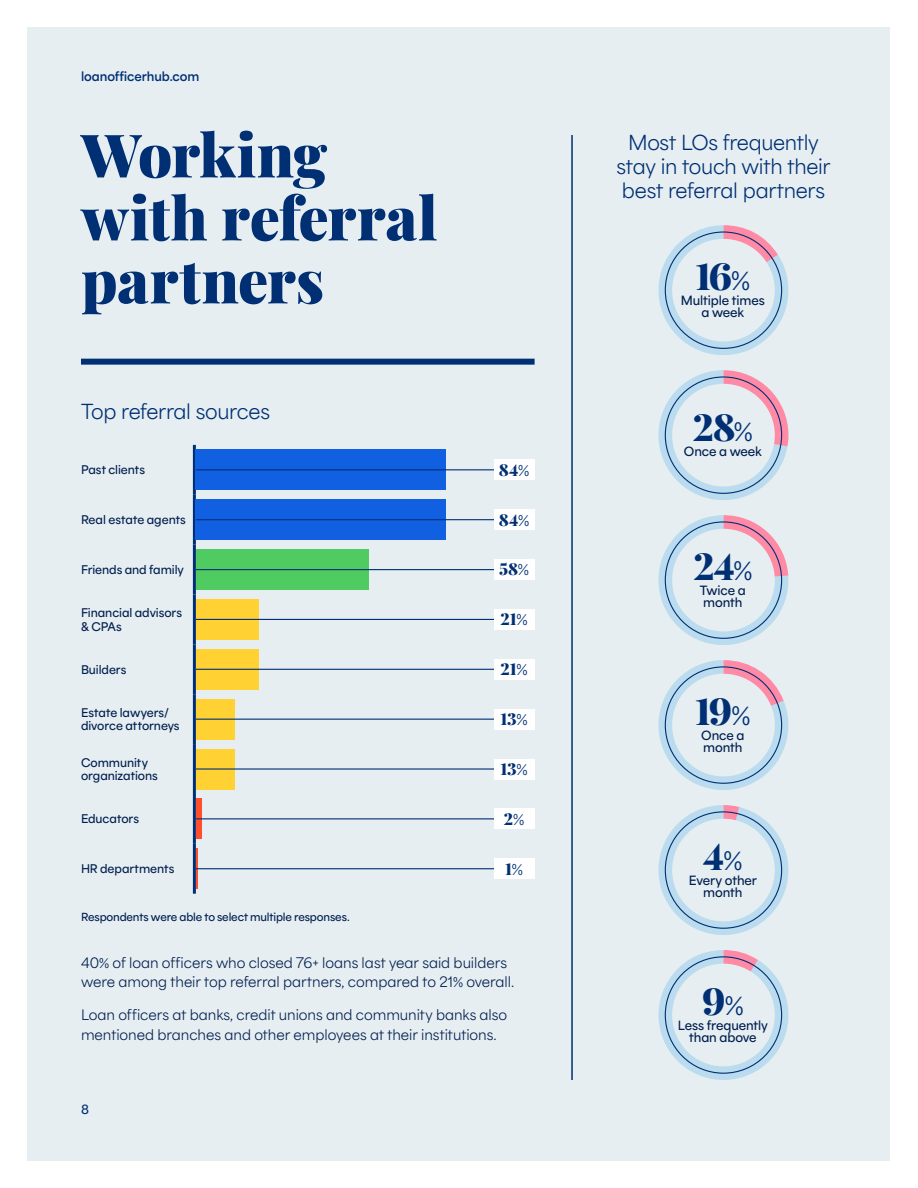
<style>
.page{position:relative;width:918px;height:1188px;background:#fff}
.page>*{position:absolute;margin:0;border:0;box-sizing:border-box;transform-origin:0 0}
.t1{font:900 60px/63px "Playfair Display";letter-spacing:-.005em;color:#003073}
.t2{font:900 37.5px "Playfair Display";letter-spacing:-.045em;color:#003073}
.t3{font:19.5px/24px "Area Normal";letter-spacing:-.015em;color:#003073;text-align:center}
.t4{font:900 16.5px "Playfair Display";letter-spacing:-.01em;color:#003073}
.t5{font:13.5px/19.5px "Area Normal";letter-spacing:-.005em;color:#001e4e}
.t6{font:600 12px/12px "Area Normal";letter-spacing:-.005em;color:#001e4e;text-align:center}
.Footer___Page_Number{font:700 12px "Area Normal";letter-spacing:-.01em;color:#003073}
.Footer___Page_Number-2{font:600 12px "Area Normal";color:#003073}
.t7{font:600 11.25px/13.5px "Area Normal";letter-spacing:-.005em;color:#001e4e}
.t8{font:600 10.5px "Area Normal";letter-spacing:-.015em;color:#001e4e}
.s1{font-family:"Area Normal";font-weight:400;font-size:25.5px}
.s2{font-family:"Area Normal";font-weight:400;font-size:15px}
</style>
<div class="page">
<div style="left:27px;top:27px;width:863px;height:1134px;background:#e6eef2"></div>
<hr style="left:571px;top:135px;width:2px;height:945px;background:#003073">
<div style="left:81px;top:359px;width:454px;height:6px;background:#003073"></div>
<hr style="left:193px;top:445px;width:3px;height:50px;background:#003073">
<hr style="left:193px;top:495px;width:3px;height:50px;background:#003073">
<hr style="left:193px;top:545px;width:3px;height:49px;background:#003073">
<hr style="left:193px;top:594px;width:3px;height:50px;background:#003073">
<hr style="left:193px;top:644px;width:3px;height:50px;background:#003073">
<hr style="left:193px;top:694px;width:3px;height:50px;background:#003073">
<hr style="left:193px;top:744px;width:3px;height:50px;background:#003073">
<hr style="left:193px;top:794px;width:3px;height:50px;background:#003073">
<hr style="left:193px;top:844px;width:3px;height:50px;background:#003073">
<div style="left:196px;top:450px;width:250px;height:40px;background:#1260e2"></div>
<hr style="left:196px;top:469px;width:337px;height:1px;background:#003073">
<div style="left:494px;top:460px;width:40px;height:20px;background:#fff"></div>
<div style="left:196px;top:499px;width:250px;height:41px;background:#1260e2"></div>
<hr style="left:196px;top:519px;width:337px;height:1px;background:#003073">
<div style="left:494px;top:510px;width:40px;height:20px;background:#fff"></div>
<div style="left:196px;top:549px;width:173px;height:41px;background:#4fcb62"></div>
<hr style="left:196px;top:569px;width:337px;height:1px;background:#003073">
<div style="left:494px;top:559px;width:40px;height:21px;background:#fff"></div>
<div style="left:196px;top:599px;width:62px;height:41px;background:#ffd133"></div>
<hr style="left:196px;top:619px;width:337px;height:1px;background:#003073">
<div style="left:494px;top:609px;width:40px;height:21px;background:#fff"></div>
<div style="left:196px;top:649px;width:62px;height:41px;background:#ffd133"></div>
<hr style="left:196px;top:669px;width:337px;height:1px;background:#003073">
<div style="left:494px;top:659px;width:40px;height:20px;background:#fff"></div>
<div style="left:196px;top:699px;width:39px;height:40px;background:#ffd133"></div>
<hr style="left:196px;top:719px;width:337px;height:1px;background:#003073">
<div style="left:494px;top:709px;width:40px;height:20px;background:#fff"></div>
<div style="left:196px;top:749px;width:39px;height:40px;background:#ffd133"></div>
<hr style="left:196px;top:768px;width:337px;height:2px;background:#003073">
<div style="left:494px;top:759px;width:40px;height:20px;background:#fff"></div>
<div style="left:196px;top:799px;width:6px;height:40px;background:#ff4f2e"></div>
<hr style="left:196px;top:818px;width:337px;height:1px;background:#003073">
<div style="left:494px;top:809px;width:40px;height:20px;background:#fff"></div>
<hr style="left:196px;top:848px;width:2px;height:41px;background:#ff4f2e">
<hr style="left:196px;top:868px;width:337px;height:1px;background:#003073">
<div style="left:494px;top:859px;width:40px;height:20px;background:#fff"></div>
<svg style="left:658px;top:515px;width:131px;height:130px"></svg>
<div style="left:672px;top:529px;width:103px;height:102px;background:#e6eef2;border-radius:50%"></div>
<svg style="left:658px;top:370px;width:130px;height:130px"></svg>
<div style="left:672px;top:384px;width:103px;height:102px;background:#e6eef2;border-radius:50%"></div>
<svg style="left:658px;top:225px;width:131px;height:130px"></svg>
<div style="left:672px;top:239px;width:103px;height:103px;background:#e6eef2;border-radius:50%"></div>
<svg style="left:658px;top:660px;width:131px;height:130px"></svg>
<div style="left:672px;top:674px;width:103px;height:102px;background:#e6eef2;border-radius:50%"></div>
<svg style="left:658px;top:805px;width:131px;height:130px"></svg>
<div style="left:672px;top:819px;width:103px;height:102px;background:#e6eef2;border-radius:50%"></div>
<svg style="left:658px;top:950px;width:131px;height:130px"></svg>
<div style="left:672px;top:964px;width:103px;height:102px;background:#e6eef2;border-radius:50%"></div>
<p class="Footer___Page_Number" style="left:81px;top:66px;width:120px">loanofficerhub.com</p>
<p class="t1" style="left:81px;top:118px;width:358px">Working with referral partners</p>
<p class="t3" style="left:616px;top:128px;width:216px">Most LOs frequently stay in touch with their best referral partners</p>
<p class="t2" style="left:696px;top:246px;width:56px">16<span class="s1">%</span></p>
<p class="t6" style="left:681px;top:293px;width:86px">Multiple times a week</p>
<p class="t3" style="left:81px;top:397px;width:191px">Top referral sources</p>
<p class="t7" style="left:81px;top:462px;width:66px">Past clients</p>
<p class="t4" style="left:499px;top:456px;width:32px">84<span class="s2">%</span></p>
<p class="t7" style="left:81px;top:512px;width:106px">Real estate agents</p>
<p class="t4" style="left:499px;top:506px;width:32px">84<span class="s2">%</span></p>
<p class="t7" style="left:81px;top:562px;width:104px">Friends and family</p>
<p class="t4" style="left:499px;top:556px;width:31px">58<span class="s2">%</span></p>
<p class="t7" style="left:81px;top:605px;width:103px">Financial advisors &amp; CPAs</p>
<p class="t4" style="left:501px;top:606px;width:28px">21<span class="s2">%</span></p>
<p class="t7" style="left:81px;top:661px;width:47px">Builders</p>
<p class="t4" style="left:501px;top:656px;width:28px">21<span class="s2">%</span></p>
<p class="t7" style="left:81px;top:704px;width:100px">Estate lawyers/ divorce attorneys</p>
<p class="t4" style="left:501px;top:706px;width:28px">13<span class="s2">%</span></p>
<p class="t7" style="left:81px;top:754px;width:78px">Community organizations</p>
<p class="t4" style="left:501px;top:756px;width:28px">13<span class="s2">%</span></p>
<p class="t7" style="left:81px;top:811px;width:60px">Educators</p>
<p class="t4" style="left:504px;top:805px;width:22px">2<span class="s2">%</span></p>
<p class="t7" style="left:81px;top:861px;width:95px">HR departments</p>
<p class="t4" style="left:505px;top:855px;width:19px">1<span class="s2">%</span></p>
<p class="t8" style="left:81px;top:908px;width:270px">Respondents were able to select multiple responses.</p>
<p class="t5" style="left:81px;top:951px;width:435px">40% of loan officers who closed 76+ loans last year said builders were among their top referral partners, compared to 21% overall.</p>
<p class="t5" style="left:81px;top:1004px;width:428px">Loan officers at banks, credit unions and community banks also mentioned branches and other employees at their institutions.</p>
<p class="Footer___Page_Number-2" style="left:81px;top:1098px;width:9px">8</p>
<p class="t2" style="left:693px;top:397px;width:61px">28<span class="s1">%</span></p>
<p class="t6" style="left:684px;top:444px;width:79px">Once a week</p>
<p class="t2" style="left:693px;top:536px;width:60px">24<span class="s1">%</span></p>
<p class="t6" style="left:700px;top:583px;width:47px;text-align:left">Twice a month</p>
<p class="t2" style="left:695px;top:681px;width:57px">19<span class="s1">%</span></p>
<p class="t6" style="left:701px;top:728px;width:45px;text-align:left">Once a month</p>
<p class="t2" style="left:703px;top:826px;width:41px">4<span class="s1">%</span></p>
<p class="t6" style="left:689px;top:873px;width:70px">Every other month</p>
<p class="t2" style="left:702px;top:971px;width:43px">9<span class="s1">%</span></p>
<p class="t6" style="left:678px;top:1018px;width:92px">Less frequently than above</p>
</div>
